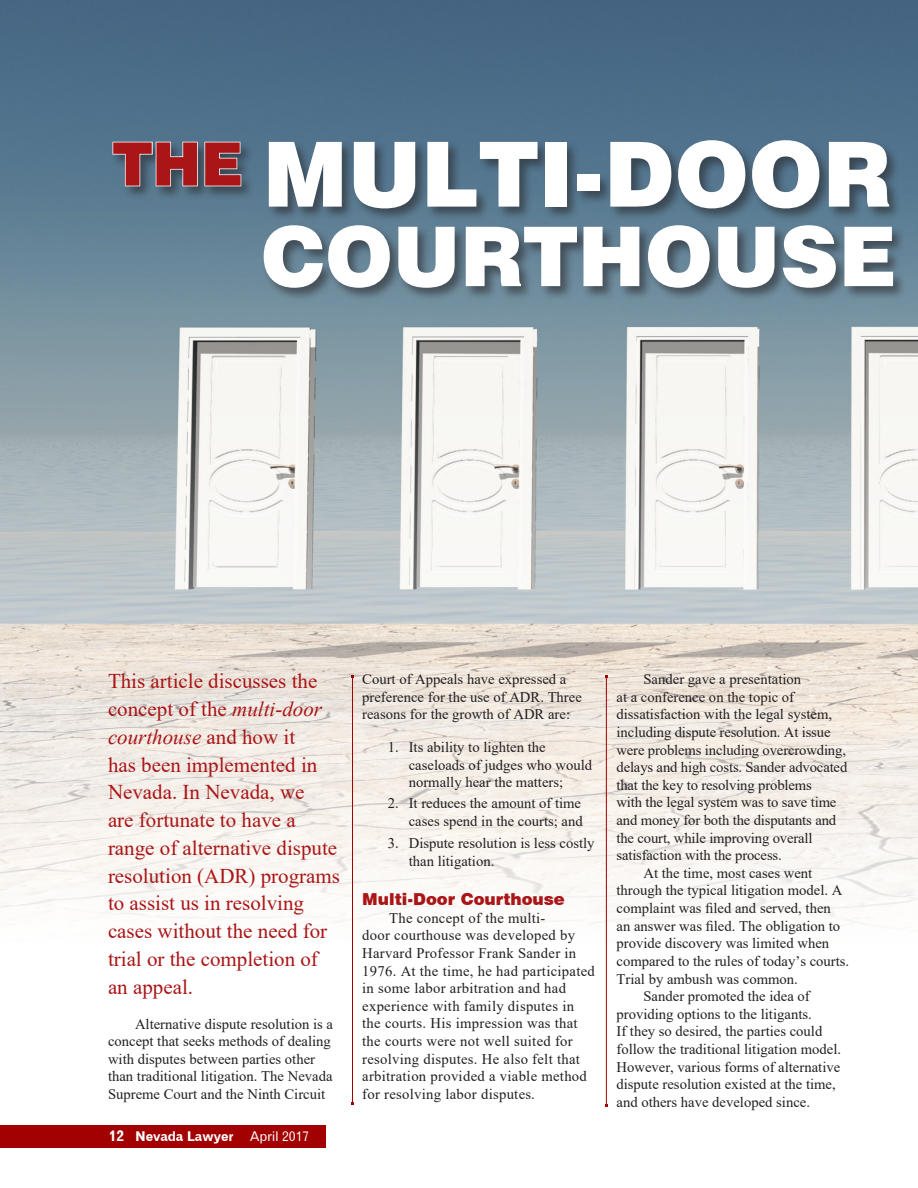
<style>
.page{position:relative;width:918px;height:1188px;background:#fff}
.page>*{position:absolute;margin:0;border:0;box-sizing:border-box;transform-origin:0 0}
.t1{font:900 90px "Swiss 721 BT";color:#fff}
.t2{font:900 82.5px "Swiss 721 BT";color:#fff}
.t3{font:21px/27.8px "Times New Roman";color:#aa1517}
.t4{font:900 16.5px "Swiss 721 BT";color:#aa1517}
.t5{font:14.7px/17.5px "Times New Roman";color:#231f20}
.t6{font:14.7px/17.5px "Times New Roman";letter-spacing:.02em;color:#231f20}
.t7{font:13.5px "Gothic 720 BT Bold B";letter-spacing:-.01em;color:#fff}
.s1{font-style:italic}
.s2{font-size:15px}
.s3{font-family:"Gothic 720 BT Roman B"}
</style>
<div class="page">
<img style="left:0;top:0;width:918px;height:1097px">
<div style="left:0;top:1125px;width:326px;height:23px;background:#a30001"></div>
<hr style="left:606px;top:677px;width:1px;height:428px;background:#a30001">
<hr style="left:352px;top:677px;width:1px;height:427px;background:#a30001">
<div style="left:111px;top:138px;width:807px;height:163px;background:#231f20;opacity:.54"></div>
<svg style="left:112px;top:141px;width:130px;height:46px"></svg>
<p class="t1" style="left:113px;top:120px;width:780px"><sup>THE</sup> MULTI-DOOR</p>
<p class="t2" style="left:261px;top:207px;width:637px">COURTHOUSE</p>
<p class="t3" style="left:108px;top:667px;width:234px">This article discusses the concept of the <span class="s1">multi-door courthouse</span> and how it<br>has been implemented in<br>Nevada. In Nevada, we<br>are fortunate to have a range of alternative dispute resolution (ADR) programs to assist us in resolving cases without the need for trial or the completion of an appeal.</p>
<p class="t5" style="left:108px;top:1014px;width:227px;text-indent:27px">Alternative dispute resolution is a concept that seeks methods of dealing with disputes between parties other than traditional litigation. The Nevada Supreme Court and the Ninth Circuit</p>
<p class="t7" style="left:109px;top:1128px;width:202px"><span class="s2">12</span> Nevada Lawyer <span class="s3">April 2017</span></p>
<p class="t5" style="left:362px;top:670px;width:221px">Court of Appeals have expressed a preference for the use of ADR. Three reasons for the growth of ADR are:</p>
<p class="t5" style="left:409px;top:738px;width:185px;text-indent:-21px">1. Its ability to lighten the caseloads of judges who would normally hear the matters;</p>
<p class="t5" style="left:388px;top:794px;width:197px;text-align:right">2. It reduces the amount of time cases spend in the courts; and</p>
<p class="t5" style="left:409px;top:834px;width:187px;text-indent:-21px">3. Dispute resolution is less costly than litigation.</p>
<p class="t4" style="left:362px;top:889px;width:204px">Multi-Door Courthouse</p>
<p class="t6" style="left:362px;top:909px;width:234px;text-indent:27px">The concept of the multi-<br>door courthouse was developed by Harvard Professor Frank Sander in 1976. At the time, he had participated in some labor arbitration and had experience with family disputes in the courts. His impression was that the courts were not well suited for resolving disputes. He also felt that arbitration provided a viable method for resolving labor disputes.</p>
<p class="t5" style="left:616px;top:670px;width:232px;text-indent:27px">Sander gave a presentation<br>at a conference on the topic of dissatisfaction with the legal system, including dispute resolution. At issue were problems including overcrowding, delays and high costs. Sander advocated that the key to resolving problems<br>with the legal system was to save time and money for both the disputants and the court, while improving overall satisfaction with the process.</p>
<p class="t5" style="left:616px;top:864px;width:234px;text-indent:27px">At the time, most cases went through the typical litigation model. A complaint was filed and served, then<br>an answer was filed. The obligation to provide discovery was limited when compared to the rules of today’s courts.<br>Trial by ambush was common.</p>
<p class="t5" style="left:616px;top:987px;width:226px;text-indent:27px">Sander promoted the idea of providing options to the litigants.<br>If they so desired, the parties could follow the traditional litigation model.<br>However, various forms of alternative dispute resolution existed at the time, and others have developed since.</p>
</div>
